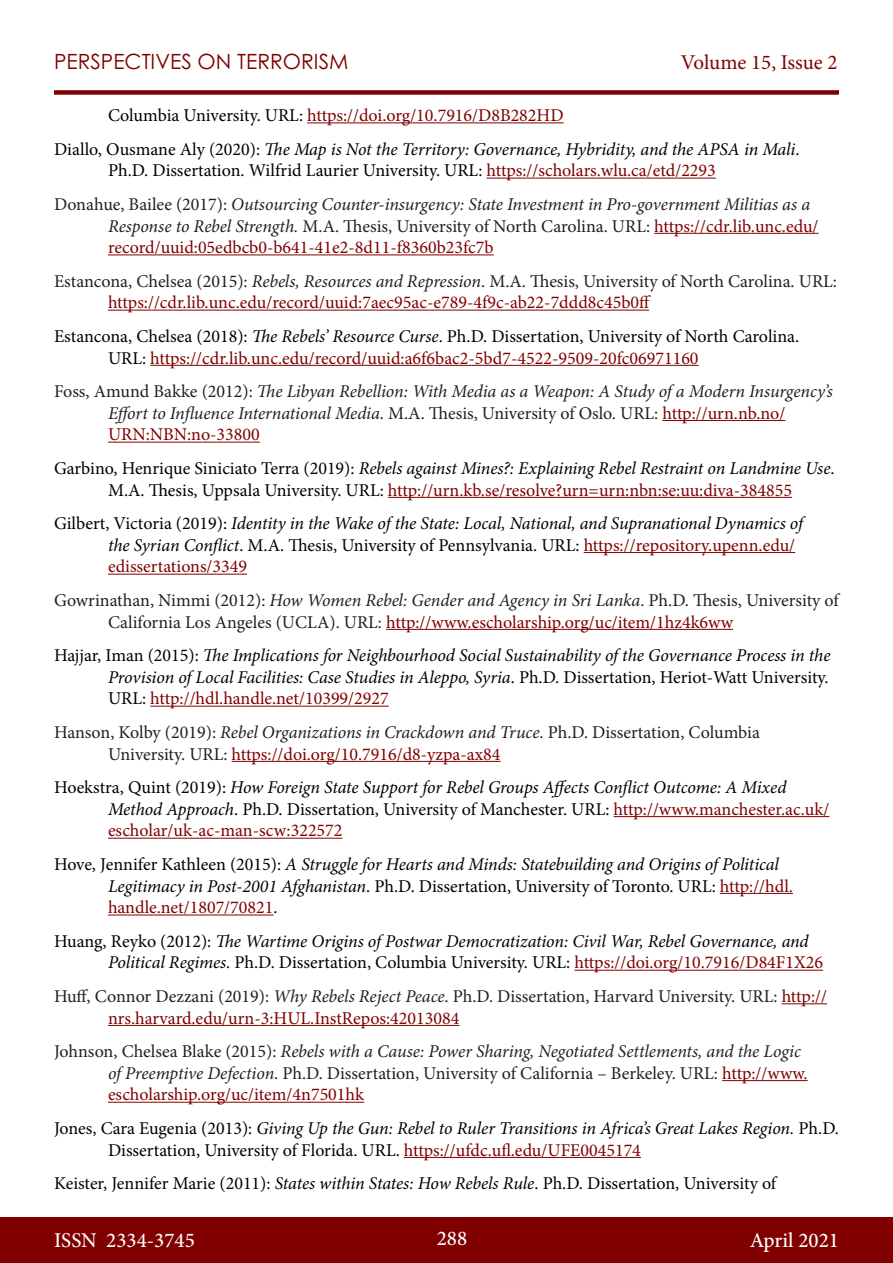
<style>
.page{position:relative;width:893px;height:1263px;background:#fff}
.page>*{position:absolute;margin:0;border:0;box-sizing:border-box;transform-origin:0 0}
.t1{font:500 21px "Minion Pro";color:#fff}
.t2{font:21px "Century Gothic Pro";color:#800000}
.t3{font:21px "Minion Pro";letter-spacing:-.005em;color:#800000}
.t4{font:italic 18px/21.6px "Minion Pro";letter-spacing:-.01em;color:#000}
.t5{font:18px/21.6px "Minion Pro";color:#000}
.t6{font:italic 18px/21.6px "Minion Pro";letter-spacing:-.01em;color:#231f20}
.t7{font:18px/21.6px "Minion Pro";color:#231f20}
.t8{font:18px/21.6px "Minion Pro";color:#800000}
.s1{color:#000}
.s2{font-style:italic}
.s3{color:#800000}
.s4{font-style:normal}
.s5{font-style:normal;color:#800000}
.s6{color:#231f20}
.s7{font-style:italic;color:#231f20}
</style>
<div class="page">
<div style="left:0;top:1217px;width:893px;height:46px;background:#800000"></div>
<div style="left:54px;top:90px;width:785px;height:5px;background:#800000"></div>
<hr style="left:307px;top:122px;width:257px;height:1px;background:#800000">
<hr style="left:486px;top:178px;width:230px;height:1px;background:#800000">
<hr style="left:654px;top:233px;width:165px;height:1px;background:#800000">
<hr style="left:108px;top:254px;width:386px;height:1px;background:#800000">
<hr style="left:108px;top:310px;width:541px;height:1px;background:#800000">
<hr style="left:150px;top:365px;width:549px;height:1px;background:#800000">
<hr style="left:662px;top:420px;width:123px;height:1px;background:#800000">
<hr style="left:108px;top:442px;width:152px;height:1px;background:#800000">
<hr style="left:388px;top:497px;width:404px;height:1px;background:#800000">
<hr style="left:584px;top:552px;width:211px;height:1px;background:#800000">
<hr style="left:108px;top:574px;width:139px;height:1px;background:#800000">
<hr style="left:386px;top:629px;width:347px;height:1px;background:#800000">
<hr style="left:150px;top:706px;width:239px;height:1px;background:#800000">
<hr style="left:232px;top:761px;width:269px;height:1px;background:#800000">
<hr style="left:614px;top:816px;width:215px;height:1px;background:#800000">
<hr style="left:108px;top:838px;width:235px;height:1px;background:#800000">
<hr style="left:720px;top:893px;width:73px;height:1px;background:#800000">
<hr style="left:108px;top:914px;width:165px;height:1px;background:#800000">
<hr style="left:574px;top:970px;width:249px;height:1px;background:#800000">
<hr style="left:782px;top:1003px;width:45px;height:1px;background:#800000">
<hr style="left:108px;top:1025px;width:351px;height:1px;background:#800000">
<hr style="left:722px;top:1080px;width:86px;height:1px;background:#800000">
<hr style="left:108px;top:1102px;width:256px;height:1px;background:#800000">
<hr style="left:404px;top:1157px;width:237px;height:1px;background:#800000">
<p class="t2" style="left:54px;top:49px;width:296px">PERSPECTIVES ON TERRORISM</p>
<p class="t3" style="left:681px;top:48px;width:158px">Volume 15, Issue 2</p>
<p class="t8" style="left:108px;top:105px;width:457px"><span class="s1">Columbia University. URL:</span> https://doi.org/10.7916/D8B282HD</p>
<p class="t5" style="left:108px;top:138px;width:693px;text-indent:-54px">Diallo, Ousmane Aly (2020): <span class="s2">The Map is Not the Territory: Governance, Hybridity, and the APSA in Mali</span>.<br>Ph.D. Dissertation. Wilfrid Laurier University. URL: <span class="s3">https://scholars.wlu.ca/etd/2293</span></p>
<p class="t6" style="left:108px;top:193px;width:712px;text-indent:-54px"><span class="s4">Donahue, Bailee (2017):</span> Outsourcing Counter-insurgency: State Investment in Pro-government Militias as a<br>Response to Rebel Strength. <span class="s4">M.A. Thesis, University of North Carolina. URL:</span> <span class="s5">https://cdr.lib.unc.edu/ record/uuid:05edbcb0-b641-41e2-8d11-f8360b23fc7b</span></p>
<p class="t8" style="left:108px;top:270px;width:730px;text-indent:-54px"><span class="s6">Estancona, Chelsea (2015):</span> <span class="s7">Rebels, Resources and Repression</span><span class="s6">. M.A. Thesis, University of North Carolina. URL: </span>https://cdr.lib.unc.edu/record/uuid:7aec95ac-e789-4f9c-ab22-7ddd8c45b0ff</p>
<p class="t5" style="left:108px;top:325px;width:693px;text-indent:-54px">Estancona, Chelsea (2018): <span class="s2">The Rebels’ Resource Curse</span>. Ph.D. Dissertation, University of North Carolina.<br>URL: <span class="s3">https://cdr.lib.unc.edu/record/uuid:a6f6bac2-5bd7-4522-9509-20fc06971160</span></p>
<p class="t6" style="left:108px;top:381px;width:726px;text-indent:-54px"><span class="s4">Foss, Amund Bakke (2012):</span> The Libyan Rebellion: With Media as a Weapon: A Study of a Modern Insurgency’s<br>Effort to Influence International Media<span class="s4">. M.A. Thesis, University of Oslo. URL:</span> <span class="s5">http://urn.nb.no/<br>URN:NBN:no-33800</span></p>
<p class="t5" style="left:108px;top:457px;width:728px;text-indent:-54px">Garbino, Henrique Siniciato Terra (2019): <span class="s2">Rebels against Mines?: Explaining Rebel Restraint on Landmine Use</span>.<br>M.A. Thesis, Uppsala University. URL: <span class="s3">http://urn.kb.se/resolve?urn=urn:nbn:se:uu:diva-384855</span></p>
<p class="t4" style="left:108px;top:513px;width:696px;text-indent:-54px"><span class="s4">Gilbert, Victoria (2019):</span> Identity in the Wake of the State: Local, National, and Supranational Dynamics of the Syrian Conflict<span class="s4">. M.A. Thesis, University of Pennsylvania. URL:</span> <span class="s5">https://repository.upenn.edu/ edissertations/3349</span></p>
<p class="t7" style="left:108px;top:589px;width:732px;text-indent:-54px">Gowrinathan, Nimmi (2012): <span class="s2">How Women Rebel: Gender and Agency in Sri Lanka</span>. Ph.D. Thesis, University of<br>California Los Angeles (UCLA). URL: <span class="s3">http://www.escholarship.org/uc/item/1hz4k6ww</span></p>
<p class="t4" style="left:108px;top:645px;width:724px;text-align:justify;text-indent:-54px"><span class="s4">Hajjar, Iman (2015):</span> The Implications for Neighbourhood Social Sustainability of the Governance Process in the Provision of Local Facilities: Case Studies in Aleppo, Syria<span class="s4">. Ph.D. Dissertation, Heriot-Watt University.<br>URL:</span> <span class="s5">http://hdl.handle.net/10399/2927</span></p>
<p class="t7" style="left:108px;top:721px;width:653px;text-indent:-54px">Hanson, Kolby (2019): <span class="s2">Rebel Organizations in Crackdown and Truce</span>. Ph.D. Dissertation, Columbia<br>University. URL: <span class="s3">https://doi.org/10.7916/d8-yzpa-ax84</span></p>
<p class="t4" style="left:108px;top:777px;width:723px;text-indent:-54px"><span class="s4">Hoekstra, Quint (2019):</span> How Foreign State Support for Rebel Groups Affects Conflict Outcome: A Mixed<br>Method Approach<span class="s4">. Ph.D. Dissertation, University of Manchester. URL:</span> <span class="s5">http://www.manchester.ac.uk/ escholar/uk-ac-man-scw:322572</span></p>
<p class="t4" style="left:108px;top:853px;width:686px;text-indent:-54px"><span class="s4">Hove, Jennifer Kathleen (2015):</span> A Struggle for Hearts and Minds: Statebuilding and Origins of Political<br>Legitimacy in Post-2001 Afghanistan<span class="s4">. Ph.D. Dissertation, University of Toronto. URL:</span> <span class="s5">http://hdl. handle.net/1807/70821</span><span class="s4">.</span></p>
<p class="t4" style="left:108px;top:930px;width:717px;text-indent:-54px"><span class="s4">Huang, Reyko (2012):</span> The Wartime Origins of Postwar Democratization: Civil War, Rebel Governance, and<br>Political Regimes<span class="s4">. Ph.D. Dissertation, Columbia University. URL:</span> <span class="s5">https://doi.org/10.7916/D84F1X26</span></p>
<p class="t7" style="left:108px;top:985px;width:720px;text-indent:-54px">Huff, Connor Dezzani (2019): <span class="s2">Why Rebels Reject Peace</span>. Ph.D. Dissertation, Harvard University. URL: <span class="s3">http:// nrs.harvard.edu/urn-3:HUL.InstRepos:42013084</span></p>
<p class="t6" style="left:108px;top:1041px;width:701px;text-indent:-54px"><span class="s4">Johnson, Chelsea Blake (2015):</span> Rebels with a Cause: Power Sharing, Negotiated Settlements, and the Logic of Preemptive Defection<span class="s4">. Ph.D. Dissertation, University of California – Berkeley. URL:</span> <span class="s5">http://www. escholarship.org/uc/item/4n7501hk</span></p>
<p class="t5" style="left:108px;top:1117px;width:732px;text-indent:-54px">Jones, Cara Eugenia (2013): <span class="s2">Giving Up the Gun: Rebel to Ruler Transitions in Africa’s Great Lakes Region.</span> Ph.D.<br>Dissertation, University of Florida. URL. <span class="s3">https://ufdc.ufl.edu/UFE0045174</span></p>
<p class="t5" style="left:54px;top:1173px;width:724px">Keister, Jennifer Marie (2011): <span class="s2">States within States: How Rebels Rule</span>. Ph.D. Dissertation, University of</p>
<p class="t1" style="left:54px;top:1226px;width:142px">ISSN 2334-3745</p>
<p class="t1" style="left:437px;top:1224px;width:32px">288</p>
<p class="t1" style="left:750px;top:1226px;width:91px">April 2021</p>
</div>
